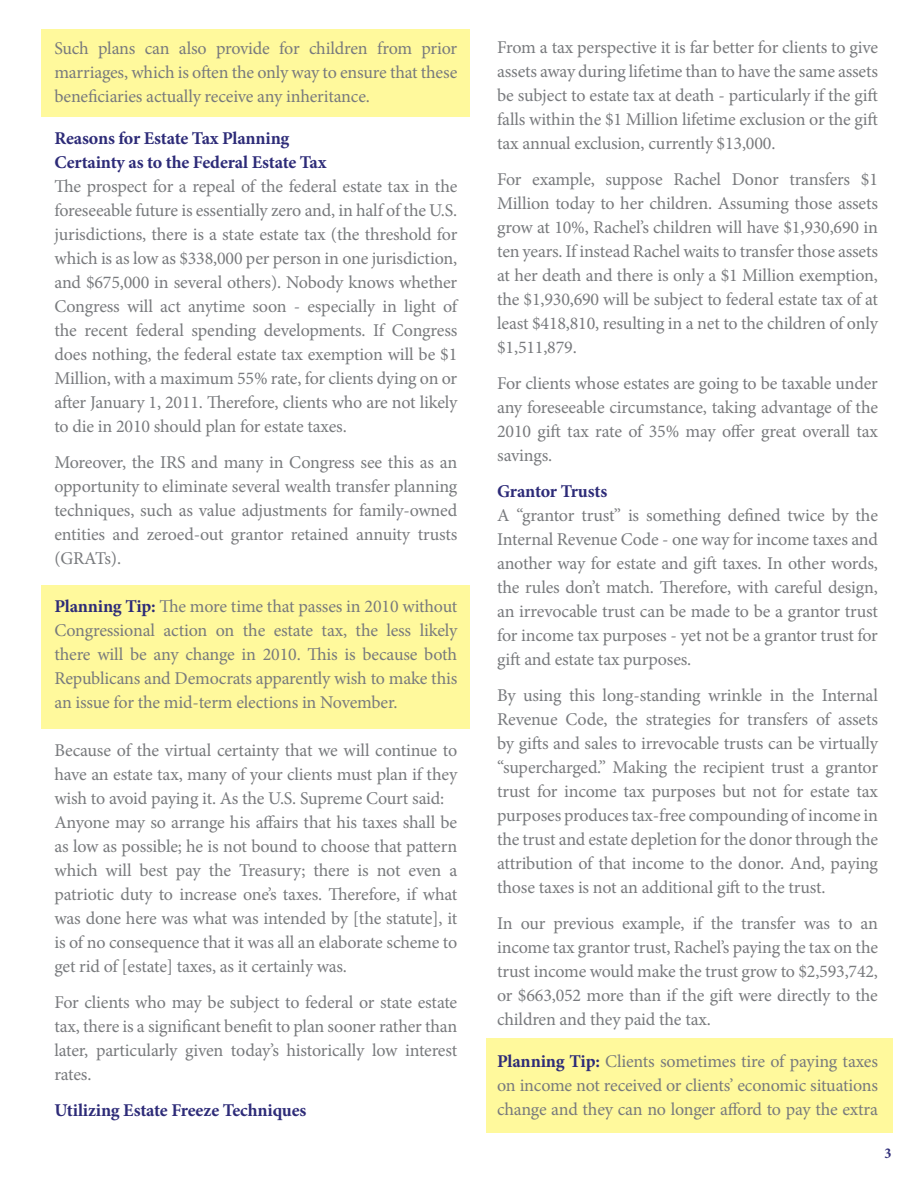
<style>
.page{position:relative;width:918px;height:1188px;background:#fff}
.page>*{position:absolute;margin:0;border:0;box-sizing:border-box;transform-origin:0 0}
.t1{font:18px/24px "Minion Pro";letter-spacing:-.01em;color:#787a7d;text-align:justify}
.t2{font:700 18px "Minion Pro";letter-spacing:-.01em;color:#2d2b78}
.t3{font:700 condensed 15px "Minion Pro";color:#2d2b78}
.s1{font-weight:700;color:#2d2b78}
</style>
<div class="page">
<div style="left:42px;top:585px;width:428px;height:144px;background:#fff99c"></div>
<div style="left:486px;top:1039px;width:406px;height:94px;background:#fff99c"></div>
<div style="left:42px;top:29px;width:428px;height:88px;background:#fff99c"></div>
<p class="t1" style="left:54px;top:36px;width:404px">Such plans can also provide for children from prior marriages, which is often the only way to ensure that these beneficiaries actually receive any inheritance.</p>
<p class="t2" style="left:54px;top:125px;width:237px">Reasons for Estate Tax Planning</p>
<p class="t2" style="left:54px;top:149px;width:273px">Certainty as to the Federal Estate Tax</p>
<p class="t1" style="left:54px;top:174px;width:404px">The prospect for a repeal of the federal estate tax in the foreseeable future is essentially zero and, in half of the U.S. jurisdictions, there is a state estate tax (the threshold for which is as low as $338,000 per person in one jurisdiction, and $675,000 in several others). Nobody knows whether Congress will act anytime soon - especially in light of the recent federal spending developments. If Congress does nothing, the federal estate tax exemption will be $1<br>Million, with a maximum 55% rate, for clients dying on or after January 1, 2011. Therefore, clients who are not likely to die in 2010 should plan for estate taxes.</p>
<p class="t1" style="left:54px;top:450px;width:404px">Moreover, the IRS and many in Congress see this as an opportunity to eliminate several wealth transfer planning techniques, such as value adjustments for family-owned entities and zeroed-out grantor retained annuity trusts (GRATs).</p>
<p class="t1" style="left:54px;top:594px;width:404px"><span class="s1">Planning Tip:</span> The more time that passes in 2010 without Congressional action on the estate tax, the less likely there will be any change in 2010. This is because both Republicans and Democrats apparently wish to make this an issue for the mid-term elections in November.</p>
<p class="t1" style="left:54px;top:738px;width:404px">Because of the virtual certainty that we will continue to have an estate tax, many of your clients must plan if they wish to avoid paying it. As the U.S. Supreme Court said:</p>
<p class="t1" style="left:54px;top:810px;width:404px">Anyone may so arrange his affairs that his taxes shall be as low as possible; he is not bound to choose that pattern which will best pay the Treasury; there is not even a patriotic duty to increase one’s taxes. Therefore, if what was done here was what was intended by [the statute], it is of no consequence that it was all an elaborate scheme to get rid of [estate] taxes, as it certainly was.</p>
<p class="t1" style="left:54px;top:990px;width:404px">For clients who may be subject to federal or state estate tax, there is a significant benefit to plan sooner rather than later, particularly given today’s historically low interest rates.</p>
<p class="t2" style="left:54px;top:1097px;width:253px">Utilizing Estate Freeze Techniques</p>
<p class="t1" style="left:497px;top:35px;width:382px">From a tax perspective it is far better for clients to give assets away during lifetime than to have the same assets be subject to estate tax at death - particularly if the gift falls within the $1 Million lifetime exclusion or the gift tax annual exclusion, currently $13,000.</p>
<p class="t1" style="left:497px;top:167px;width:382px">For example, suppose Rachel Donor transfers $1<br>Million today to her children. Assuming those assets grow at 10%, Rachel’s children will have $1,930,690 in ten years. If instead Rachel waits to transfer those assets at her death and there is only a $1 Million exemption, the $1,930,690 will be subject to federal estate tax of at least $418,810, resulting in a net to the children of only $1,511,879.</p>
<p class="t1" style="left:497px;top:371px;width:382px">For clients whose estates are going to be taxable under any foreseeable circumstance, taking advantage of the 2010 gift tax rate of 35% may offer great overall tax savings.</p>
<p class="t2" style="left:497px;top:478px;width:112px">Grantor Trusts</p>
<p class="t1" style="left:497px;top:503px;width:382px">A “grantor trust” is something defined twice by the Internal Revenue Code - one way for income taxes and another way for estate and gift taxes. In other words, the rules don’t match. Therefore, with careful design, an irrevocable trust can be made to be a grantor trust for income tax purposes - yet not be a grantor trust for gift and estate tax purposes.</p>
<p class="t1" style="left:497px;top:683px;width:382px">By using this long-standing wrinkle in the Internal Revenue Code, the strategies for transfers of assets by gifts and sales to irrevocable trusts can be virtually “supercharged.” Making the recipient trust a grantor trust for income tax purposes but not for estate tax purposes produces tax-free compounding of income in the trust and estate depletion for the donor through the attribution of that income to the donor. And, paying those taxes is not an additional gift to the trust.</p>
<p class="t1" style="left:497px;top:911px;width:382px">In our previous example, if the transfer was to an income tax grantor trust, Rachel’s paying the tax on the trust income would make the trust grow to $2,593,742, or $663,052 more than if the gift were directly to the children and they paid the tax.</p>
<p class="t1" style="left:497px;top:1049px;width:382px"><span class="s1">Planning Tip:</span> Clients sometimes tire of paying taxes on income not received or clients’ economic situations change and they can no longer afford to pay the extra</p>
<p class="t3" style="left:885px;top:1143px;width:8px">3</p>
</div>
